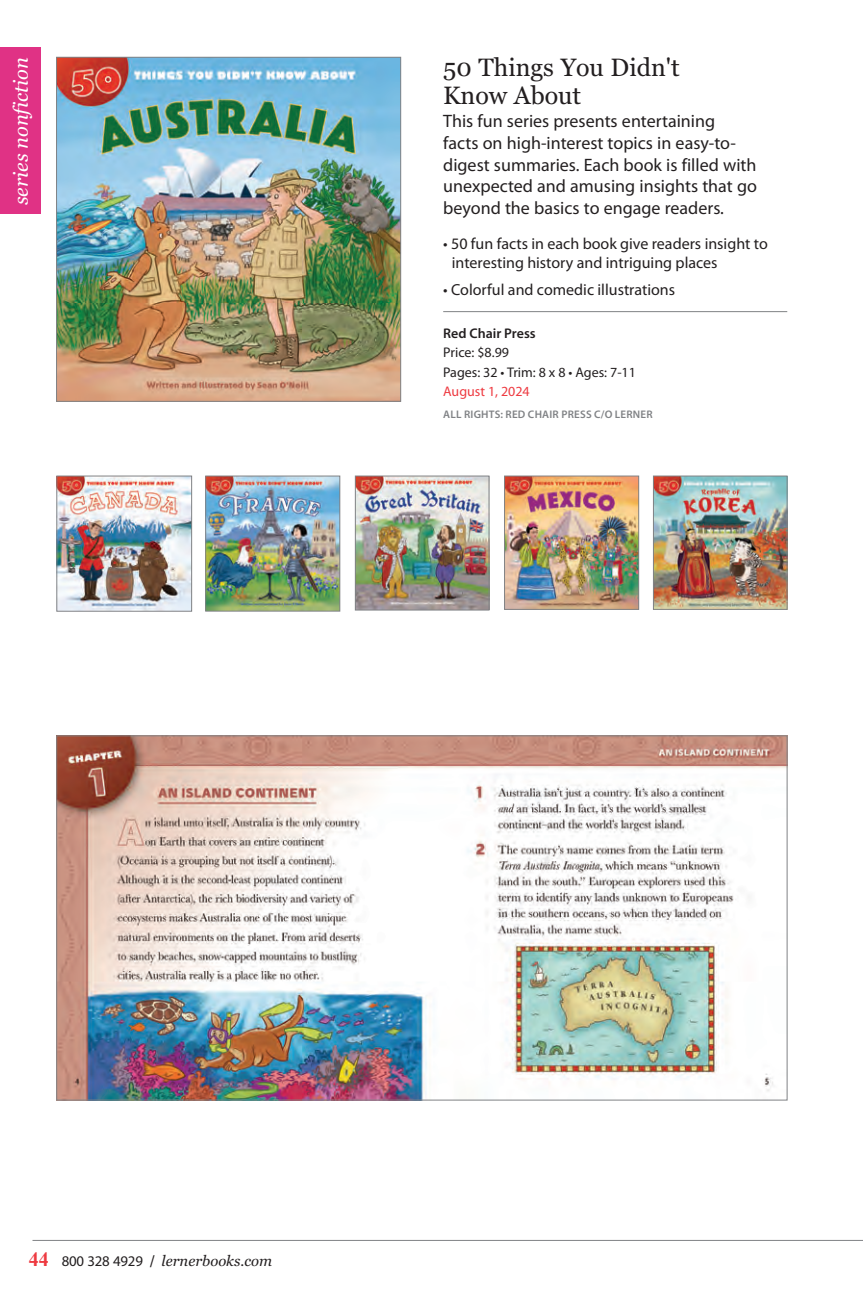
<style>
.page{position:relative;width:863px;height:1295px;background:#fff}
.page>*{position:absolute;margin:0;border:0;box-sizing:border-box;transform-origin:0 0}
.t1{font:25px/28px "Georgia";color:#231f20}
.t2{font:italic 20px "Georgia";color:#fff}
.t3{font:18px/21.6px "Myriad Pro";color:#231f20}
.t4{font:16px/19.2px "Myriad Pro";color:#231f20}
.t5{font:italic 14.8px "Georgia";color:#231f20}
.t6{font:14px/19.4px "Myriad Pro";color:#231f20}
.t7{font:600 14px "Myriad Pro";color:#231f20}
.t8{font:14px "Myriad Pro";color:#ee3a41}
.t9{font:600 11px "Myriad Pro";letter-spacing:.02em;color:#808285}
.s1{font-family:"Times New Roman";font-weight:700;font-style:normal;font-size:20px;color:#ee3a41}
.s2{font-family:"Myriad Pro";font-style:normal}
.s3{font-family:"Knockout 31 Junior Middlewt";font-style:normal}
</style>
<div class="page">
<hr style="left:32px;top:1240px;width:831px;height:1px;background:#808285">
<div style="left:0;top:47px;width:41px;height:167px;background:#e03285"></div>
<hr style="left:443px;top:311px;width:344px;height:1px;background:#808285">
<img style="left:58px;top:59px;width:341px;height:340px">
<div style="left:56px;top:57px;width:345px;height:344px;border:1px solid #808285"></div>
<img style="left:59px;top:478px;width:131px;height:131px">
<div style="left:57px;top:476px;width:135px;height:135px;border:1px solid #808285"></div>
<img style="left:207px;top:478px;width:131px;height:131px">
<div style="left:205px;top:476px;width:135px;height:135px;border:1px solid #808285"></div>
<img style="left:357px;top:478px;width:130px;height:130px">
<div style="left:355px;top:476px;width:134px;height:134px;border:1px solid #808285"></div>
<img style="left:506px;top:478px;width:131px;height:129px">
<div style="left:504px;top:476px;width:135px;height:133px;border:1px solid #808285"></div>
<img style="left:655px;top:478px;width:130px;height:129px">
<div style="left:653px;top:476px;width:134px;height:133px;border:1px solid #808285"></div>
<img style="left:58px;top:737px;width:727px;height:361px">
<p class="t2" style="left:8px;top:205px;width:149px;rotate:-90deg">series nonfiction</p>
<h1 class="t1" style="left:443px;top:54px;width:238px">50 Things You Didn't<br>Know About</h1>
<p class="t3" style="left:443px;top:110px;width:315px">This fun series presents entertaining<br>facts on high-interest topics in easy-to&shy;digest summaries. Each book is filled with unexpected and amusing insights that go beyond the basics to engage readers.</p>
<p class="t4" style="left:452px;top:234px;width:317px;text-indent:-9px">• 50 fun facts in each book give readers insight to interesting history and intriguing places</p>
<p class="t4" style="left:443px;top:279px;width:233px">• Colorful and comedic illustrations</p>
<p class="t7" style="left:443px;top:324px;width:94px">Red Chair Press</p>
<p class="t6" style="left:443px;top:342px;width:194px">Price: $8.99<br>Pages: 32 • Trim: 8 x 8 • Ages: 7-11</p>
<p class="t8" style="left:443px;top:383px;width:88px">August 1, 2024</p>
<p class="t9" style="left:443px;top:407px;width:211px">ALL RIGHTS: RED CHAIR PRESS C/O LERNER</p>
<p class="t5" style="left:29px;top:1251px;width:245px"><span class="s1">44</span> <span class="s2">800 328 4929</span> <span class="s3">/</span> lernerbooks.com</p>
</div>
